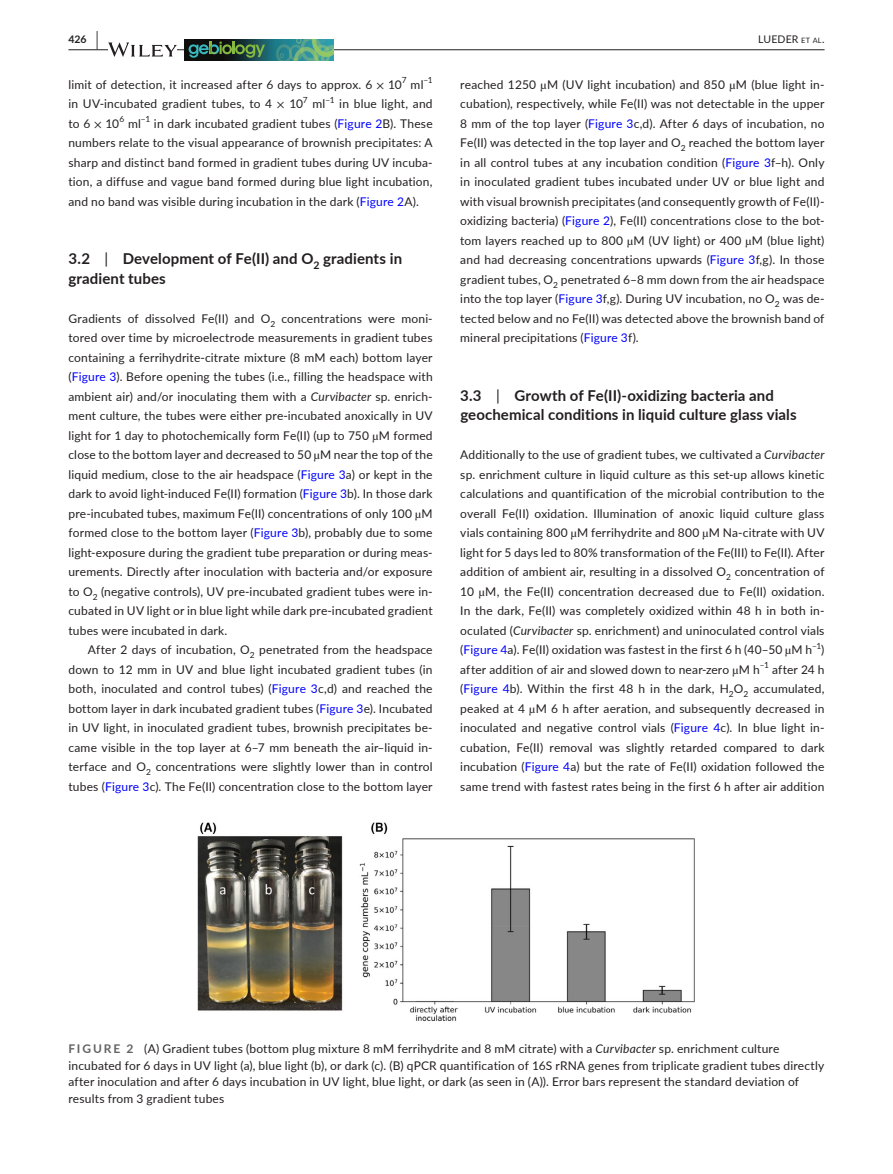
<style>
.page{position:relative;width:893px;height:1174px;background:#fff}
.page>*{position:absolute;margin:0;border:0;box-sizing:border-box;transform-origin:0 0}
.t1{font:700 15px/19.5px "Lato";letter-spacing:.005em;color:#231f20}
.t2{font:12px/19.5px "Lato";letter-spacing:.015em;color:#231f20;text-align:justify}
.t3{font:10.5px "Lato";letter-spacing:.005em;color:#231f20}
.t4{font:700 10.5px "Lato";color:#231f20}
.t5{font:8.4px "Lato";color:#231f20}
.s1{font-size:19.5px}
.s2{font-size:7.35px}
.s3{font-family:"STIX"}
.s4{color:#00f}
.s5{font-weight:400}
.s6{font-style:italic}
.s7{font-weight:700;color:#636366}
</style>
<div class="page">
<hr style="left:68px;top:49px;width:756px;height:1px;background:#231f20">
<svg style="left:108px;top:42px;width:69px;height:15px"></svg>
<img style="left:185px;top:39px;width:148px;height:21px">
<svg style="left:189px;top:42px;width:76px;height:16px"></svg>
<img style="left:198px;top:822px;width:497px;height:199px">
<p class="t4" style="left:68px;top:31px;width:31px">426 <span class="s1">|</span></p>
<p class="t3" style="left:758px;top:31px;width:68px">LUEDER <span class="s2">et al</span>.</p>
<p class="t2" style="left:68px;top:74px;width:335px">limit of detection, it increased after 6 days to approx. 6 <span class="s3">×</span> 10</p>
<p class="t5" style="left:402px;top:74px;width:6px">7</p>
<p class="t2" style="left:411px;top:74px;width:14px">ml</p>
<p class="t5" style="left:423px;top:74px;width:11px">−1</p>
<p class="t2" style="left:68px;top:93px;width:236px">in UV-incubated gradient tubes, to 4 <span class="s3">×</span> 10</p>
<p class="t5" style="left:303px;top:94px;width:6px">7</p>
<p class="t2" style="left:313px;top:93px;width:14px">ml</p>
<p class="t5" style="left:325px;top:94px;width:11px">−1</p>
<p class="t2" style="left:339px;top:93px;width:95px">in blue light, and</p>
<p class="t2" style="left:68px;top:113px;width:52px">to 6 <span class="s3">×</span> 10</p>
<p class="t5" style="left:120px;top:113px;width:6px">6</p>
<p class="t2" style="left:128px;top:113px;width:14px">ml</p>
<p class="t5" style="left:141px;top:113px;width:11px">−1</p>
<p class="t2" style="left:460px;top:74px;width:366px">reached 1250 <span class="s3">µ</span>M (UV light incubation) and 850 <span class="s3">µ</span>M (blue light in&shy;cubation), respectively, while Fe(II) was not detectable in the upper 8 mm of the top layer (<span class="s4">Figure 3</span>c,d). After 6 days of incubation, no Fe(II) was detected in the top layer and O<sub>2</sub> reached the bottom layer in all control tubes at any incubation condition (<span class="s4">Figure 3</span>f–h). Only in inoculated gradient tubes incubated under UV or blue light and with visual brownish precipitates (and consequently growth of Fe(II)- oxidizing bacteria) (<span class="s4">Figure 2</span>), Fe(II) concentrations close to the bot&shy;tom layers reached up to 800 <span class="s3">µ</span>M (UV light) or 400 <span class="s3">µ</span>M (blue light) and had decreasing concentrations upwards (<span class="s4">Figure 3</span>f,g). In those gradient tubes, O<sub>2</sub> penetrated 6–8 mm down from the air headspace into the top layer (<span class="s4">Figure 3</span>f,g). During UV incubation, no O<sub>2</sub> was de&shy;tected below and no Fe(II) was detected above the brownish band of mineral precipitations (<span class="s4">Figure 3</span>f).</p>
<p class="t2" style="left:68px;top:113px;width:366px;text-indent:86px">in dark incubated gradient tubes (<span class="s4">Figure 2</span>B). These numbers relate to the visual appearance of brownish precipitates: A sharp and distinct band formed in gradient tubes during UV incuba&shy;tion, a diffuse and vague band formed during blue light incubation, and no band was visible during incubation in the dark (<span class="s4">Figure 2</span>A).</p>
<p class="t1" style="left:68px;top:248px;width:335px">3.2 <span class="s5">|</span> Development of Fe(II) and O<sub>2</sub> gradients in gradient tubes</p>
<p class="t2" style="left:68px;top:308px;width:366px">Gradients of dissolved Fe(II) and O<sub>2</sub> concentrations were moni&shy;tored over time by microelectrode measurements in gradient tubes containing a ferrihydrite-citrate mixture (8 mM each) bottom layer (<span class="s4">Figure 3</span>). Before opening the tubes (i.e., filling the headspace with ambient air) and/or inoculating them with a <span class="s6">Curvibacter</span> sp. enrich&shy;ment culture, the tubes were either pre-incubated anoxically in UV light for 1 day to photochemically form Fe(II) (up to 750 <span class="s3">µ</span>M formed close to the bottom layer and decreased to 50 <span class="s3">µ</span>M near the top of the liquid medium, close to the air headspace (<span class="s4">Figure 3</span>a) or kept in the dark to avoid light-induced Fe(II) formation (<span class="s4">Figure 3</span>b). In those dark pre-incubated tubes, maximum Fe(II) concentrations of only 100 <span class="s3">µ</span>M formed close to the bottom layer (<span class="s4">Figure 3</span>b), probably due to some light-exposure during the gradient tube preparation or during meas&shy;urements. Directly after inoculation with bacteria and/or exposure to O<sub>2</sub> (negative controls), UV pre-incubated gradient tubes were in&shy;cubated in UV light or in blue light while dark pre-incubated gradient tubes were incubated in dark.</p>
<p class="t2" style="left:68px;top:639px;width:366px;text-indent:20px">After 2 days of incubation, O<sub>2</sub> penetrated from the headspace down to 12 mm in UV and blue light incubated gradient tubes (in both, inoculated and control tubes) (<span class="s4">Figure 3</span>c,d) and reached the bottom layer in dark incubated gradient tubes (<span class="s4">Figure 3</span>e). Incubated in UV light, in inoculated gradient tubes, brownish precipitates be&shy;came visible in the top layer at 6–7 mm beneath the air–liquid in&shy;terface and O<sub>2</sub> concentrations were slightly lower than in control tubes (<span class="s4">Figure 3</span>c). The Fe(II) concentration close to the bottom layer</p>
<p class="t1" style="left:460px;top:385px;width:338px">3.3 <span class="s5">|</span> Growth of Fe(II)-oxidizing bacteria and geochemical conditions in liquid culture glass vials</p>
<p class="t2" style="left:460px;top:444px;width:366px">Additionally to the use of gradient tubes, we cultivated a <span class="s6">Curvibacter </span>sp. enrichment culture in liquid culture as this set-up allows kinetic calculations and quantification of the microbial contribution to the overall Fe(II) oxidation. Illumination of anoxic liquid culture glass vials containing 800 <span class="s3">µ</span>M ferrihydrite and 800 <span class="s3">µ</span>M Na-citrate with UV light for 5 days led to 80% transformation of the Fe(III) to Fe(II). After addition of ambient air, resulting in a dissolved O<sub>2</sub> concentration of 10 <span class="s3">µ</span>M, the Fe(II) concentration decreased due to Fe(II) oxidation.<br>In the dark, Fe(II) was completely oxidized within 48 h in both in&shy;oculated (<span class="s6">Curvibacter</span> sp. enrichment) and uninoculated control vials (<span class="s4">Figure 4</span>a). Fe(II) oxidation was fastest in the first 6 h (40–50 <span class="s3">µ</span>M h</p>
<p class="t5" style="left:812px;top:640px;width:11px">−1</p>
<p class="t2" style="left:821px;top:639px;width:5px">)</p>
<p class="t2" style="left:460px;top:659px;width:301px">after addition of air and slowed down to near-zero <span class="s3">µ</span>M h</p>
<p class="t5" style="left:760px;top:659px;width:11px">−1</p>
<p class="t2" style="left:460px;top:659px;width:366px;text-indent:312px">after 24 h (<span class="s4">Figure 4</span>b). Within the first 48 h in the dark, H<sub>2</sub>O<sub>2</sub> accumulated, peaked at 4 <span class="s3">µ</span>M 6 h after aeration, and subsequently decreased in inoculated and negative control vials (<span class="s4">Figure 4</span>c). In blue light in&shy;cubation, Fe(II) removal was slightly retarded compared to dark incubation (<span class="s4">Figure 4</span>a) but the rate of Fe(II) oxidation followed the same trend with fastest rates being in the first 6 h after air addition</p>
<p class="t2" style="left:68px;top:1040px;width:757px;line-height:16.5px;text-align:left"><span class="s7">FIGURE 2</span> (A) Gradient tubes (bottom plug mixture 8 mM ferrihydrite and 8 mM citrate) with a <span class="s6">Curvibacter</span> sp. enrichment culture incubated for 6 days in UV light (a), blue light (b), or dark (c). (B) qPCR quantification of 16S rRNA genes from triplicate gradient tubes directly after inoculation and after 6 days incubation in UV light, blue light, or dark (as seen in (A)). Error bars represent the standard deviation of results from 3 gradient tubes</p>
</div>
